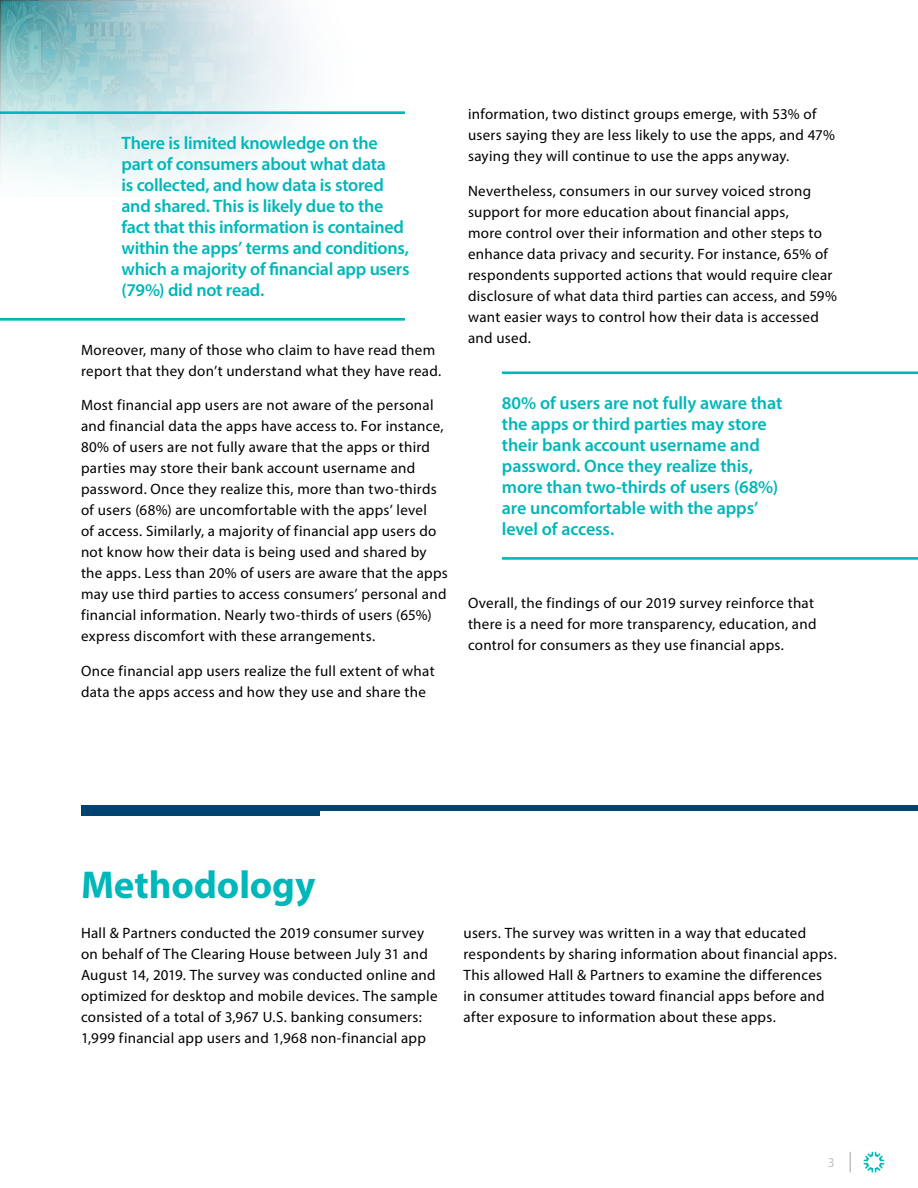
<style>
.page{position:relative;width:918px;height:1188px;background:#fff}
.page>*{position:absolute;margin:0;border:0;box-sizing:border-box;transform-origin:0 0}
.t1{font:700 39px "Myriad Pro";color:#00b7b9}
.Pull_Quote-L{font:600 18px/21px "Myriad Pro";letter-spacing:-.015em;color:#00b7b9}
.Pull_Quote-R{font:600 18px/21px "Myriad Pro";letter-spacing:-.005em;color:#00b7b9}
.Body_Copy{font:15px/21px "Myriad Pro";letter-spacing:.02em;color:#000}
.t2{font:13.5px "Myriad Pro";color:#bcc2c7}
</style>
<div class="page">
<svg style="left:864px;top:1152px;width:20px;height:20px"></svg>
<svg style="left:850px;top:1152px;width:1px;height:20px"></svg>
<svg style="left:0;top:0;width:299px;height:186px"></svg>
<hr style="left:502px;top:371px;width:416px;height:3px;background:#00b7b9">
<hr style="left:502px;top:557px;width:416px;height:3px;background:#00b7b9">
<div style="left:81px;top:806px;width:239px;height:10px;background:#004270"></div>
<div style="left:179px;top:806px;width:739px;height:5px;background:#004270"></div>
<hr style="left:0;top:111px;width:405px;height:3px;background:#00b7b9">
<hr style="left:0;top:318px;width:405px;height:3px;background:#00b7b9">
<p class="Pull_Quote-L" style="left:122px;top:132px;width:290px">There is limited knowledge on the part of consumers about what data<br>is collected, and how data is stored and shared. This is likely due to the fact that this information is contained within the apps’ terms and conditions, which a majority of financial app users (79%) did not read.</p>
<p class="Body_Copy" style="left:81px;top:339px;width:362px">Moreover, many of those who claim to have read them report that they don’t understand what they have read.</p>
<p class="Body_Copy" style="left:81px;top:394px;width:368px">Most financial app users are not aware of the personal and financial data the apps have access to. For instance, 80% of users are not fully aware that the apps or third parties may store their bank account username and password. Once they realize this, more than two-thirds of users (68%) are uncomfortable with the apps’ level<br>of access. Similarly, a majority of financial app users do not know how their data is being used and shared by the apps. Less than 20% of users are aware that the apps may use third parties to access consumers’ personal and financial information. Nearly two-thirds of users (65%) express discomfort with these arrangements.</p>
<p class="Body_Copy" style="left:81px;top:660px;width:355px">Once financial app users realize the full extent of what data the apps access and how they use and share the</p>
<p class="Body_Copy" style="left:468px;top:104px;width:369px">information, two distinct groups emerge, with 53% of users saying they are less likely to use the apps, and 47% saying they will continue to use the apps anyway.</p>
<p class="Body_Copy" style="left:468px;top:180px;width:371px">Nevertheless, consumers in our survey voiced strong support for more education about financial apps,<br>more control over their information and other steps to enhance data privacy and security. For instance, 65% of respondents supported actions that would require clear disclosure of what data third parties can access, and 59% want easier ways to control how their data is accessed and used.</p>
<p class="Pull_Quote-R" style="left:502px;top:392px;width:282px">80% of users are not fully aware that the apps or third parties may store their bank account username and password. Once they realize this, more than two-thirds of users (68%) are uncomfortable with the apps’ level of access.</p>
<p class="Body_Copy" style="left:468px;top:593px;width:350px">Overall, the findings of our 2019 survey reinforce that there is a need for more transparency, education, and control for consumers as they use financial apps.</p>
<h1 class="t1" style="left:81px;top:859px;width:236px">Methodology</h1>
<p class="Body_Copy" style="left:81px;top:922px;width:358px">Hall &amp; Partners conducted the 2019 consumer survey on behalf of The Clearing House between July 31 and August 14, 2019. The survey was conducted online and optimized for desktop and mobile devices. The sample consisted of a total of 3,967 U.S. banking consumers:<br>1,999 financial app users and 1,968 non-financial app</p>
<p class="Body_Copy" style="left:464px;top:922px;width:375px">users. The survey was written in a way that educated respondents by sharing information about financial apps.<br>This allowed Hall &amp; Partners to examine the differences in consumer attitudes toward financial apps before and after exposure to information about these apps.</p>
<p class="t2" style="left:828px;top:1154px;width:8px">3</p>
</div>
